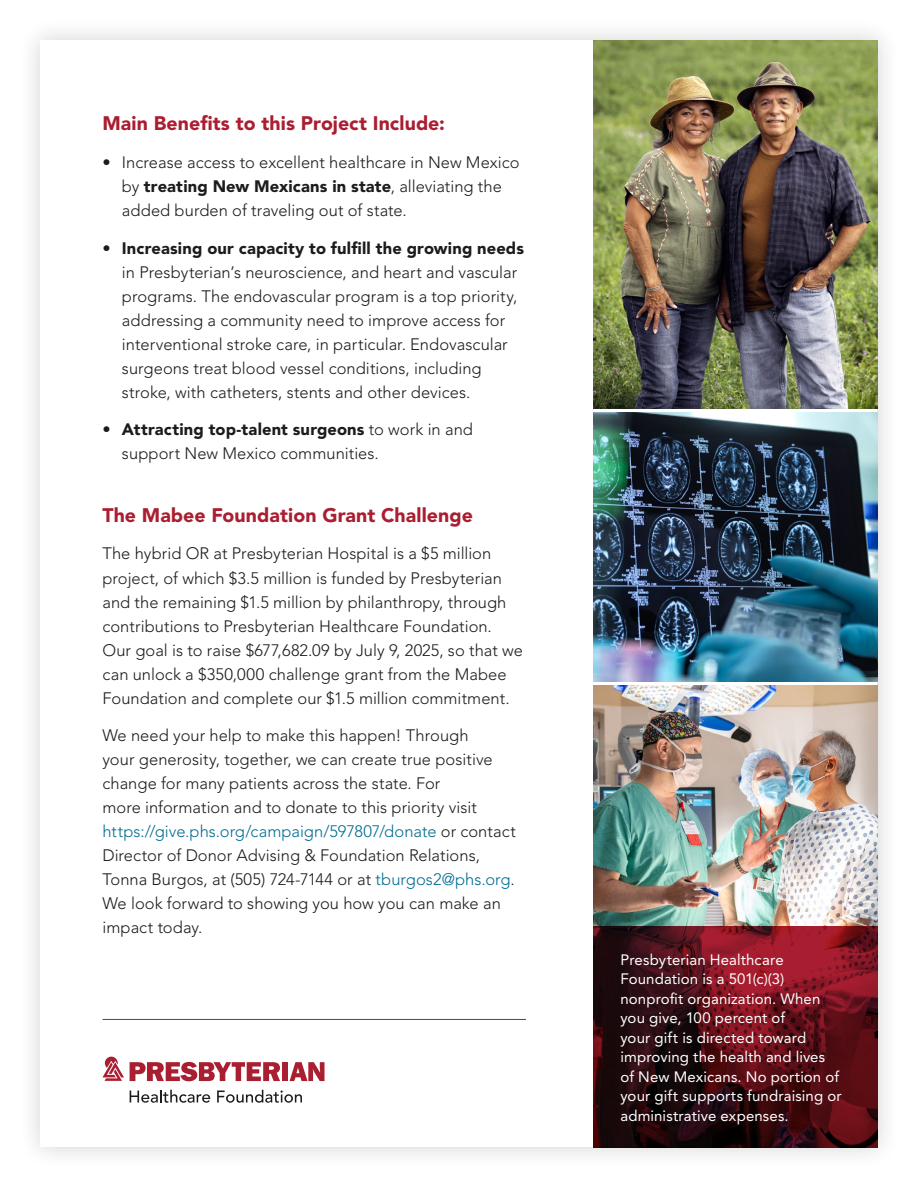
<style>
.page{position:relative;width:918px;height:1188px;background:#fff}
.page>*{position:absolute;margin:0;border:0;box-sizing:border-box;transform-origin:0 0}
.t1{font:900 19.5px "Avenir LT Std";letter-spacing:.005em;color:#aa1e31}
.t2{font:300 16.5px/24px "Avenir LT Std";color:#1c1c1a}
.t3{font:900 16.5px "Avenir LT Std";letter-spacing:.01em;color:#1c1c1a}
.t4{font:15px/19.5px "Avenir LT Std";letter-spacing:.005em;color:#fff}
.s1{font-weight:900}
.s2{color:#006d92}
</style>
<div class="page">
<div style="left:18px;top:18px;width:882px;height:1152px;background:#1c1c1a;opacity:.2"></div>
<div style="left:40px;top:40px;width:838px;height:1108px;background:#fff"></div>
<img style="left:593px;top:413px;width:285px;height:268px">
<img style="left:593px;top:686px;width:285px;height:240px">
<img style="left:593px;top:40px;width:285px;height:368px">
<svg style="left:593px;top:926px;width:285px;height:222px;background:#4d0e15"></svg>
<svg style="left:130px;top:1062px;width:150px;height:19px"></svg>
<div style="left:282px;top:1062px;width:6px;height:19px;background:#aa1e31"></div>
<svg style="left:290px;top:1062px;width:35px;height:19px"></svg>
<svg style="left:102px;top:1057px;width:22px;height:24px"></svg>
<svg style="left:130px;top:1090px;width:80px;height:13px"></svg>
<svg style="left:217px;top:1090px;width:85px;height:13px"></svg>
<hr style="left:102px;top:1019px;width:424px;height:1px;background:#aa1e31">
<p class="t1" style="left:102px;top:112px;width:344px">Main Benefits to this Project Include:</p>
<p class="t2" style="left:122px;top:150px;width:399px;text-indent:-20px">• Increase access to excellent healthcare in New Mexico by <span class="s1">treating New Mexicans in state</span>, alleviating the added burden of traveling out of state.</p>
<p class="t3" style="left:102px;top:238px;width:423px">• Increasing our capacity to fulfill the growing needs</p>
<p class="t2" style="left:122px;top:260px;width:397px">in Presbyterian’s neuroscience, and heart and vascular programs. The endovascular program is a top priority, addressing a community need to improve access for interventional stroke care, in particular. Endovascular surgeons treat blood vessel conditions, including stroke, with catheters, stents and other devices.</p>
<p class="t2" style="left:122px;top:417px;width:352px;text-indent:-20px"><span class="s1">• Attracting top-talent surgeons</span> to work in and support New Mexico communities.</p>
<p class="t1" style="left:102px;top:503px;width:372px">The Mabee Foundation Grant Challenge</p>
<p class="t2" style="left:102px;top:542px;width:422px">The hybrid OR at Presbyterian Hospital is a $5 million project, of which $3.5 million is funded by Presbyterian and the remaining $1.5 million by philanthropy, through contributions to Presbyterian Healthcare Foundation.<br>Our goal is to raise $677,682.09 by July 9, 2025, so that we can unlock a $350,000 challenge grant from the Mabee Foundation and complete our $1.5 million commitment.</p>
<p class="t2" style="left:102px;top:723px;width:415px">We need your help to make this happen! Through<br>your generosity, together, we can create true positive change for many patients across the state. For<br>more information and to donate to this priority visit <span class="s2">https://give.phs.org/campaign/597807/donate</span> or contact Director of Donor Advising &amp; Foundation Relations, Tonna Burgos, at (505) 724-7144 or at <span class="s2">tburgos2@phs.org</span>.<br>We look forward to showing you how you can make an impact today.</p>
<p class="t4" style="left:620px;top:950px;width:223px">Presbyterian Healthcare<br>Foundation is a 501(c)(3) nonprofit organization. When you give, 100 percent of<br>your gift is directed toward improving the health and lives of New Mexicans. No portion of your gift supports fundraising or administrative expenses.</p>
</div>
